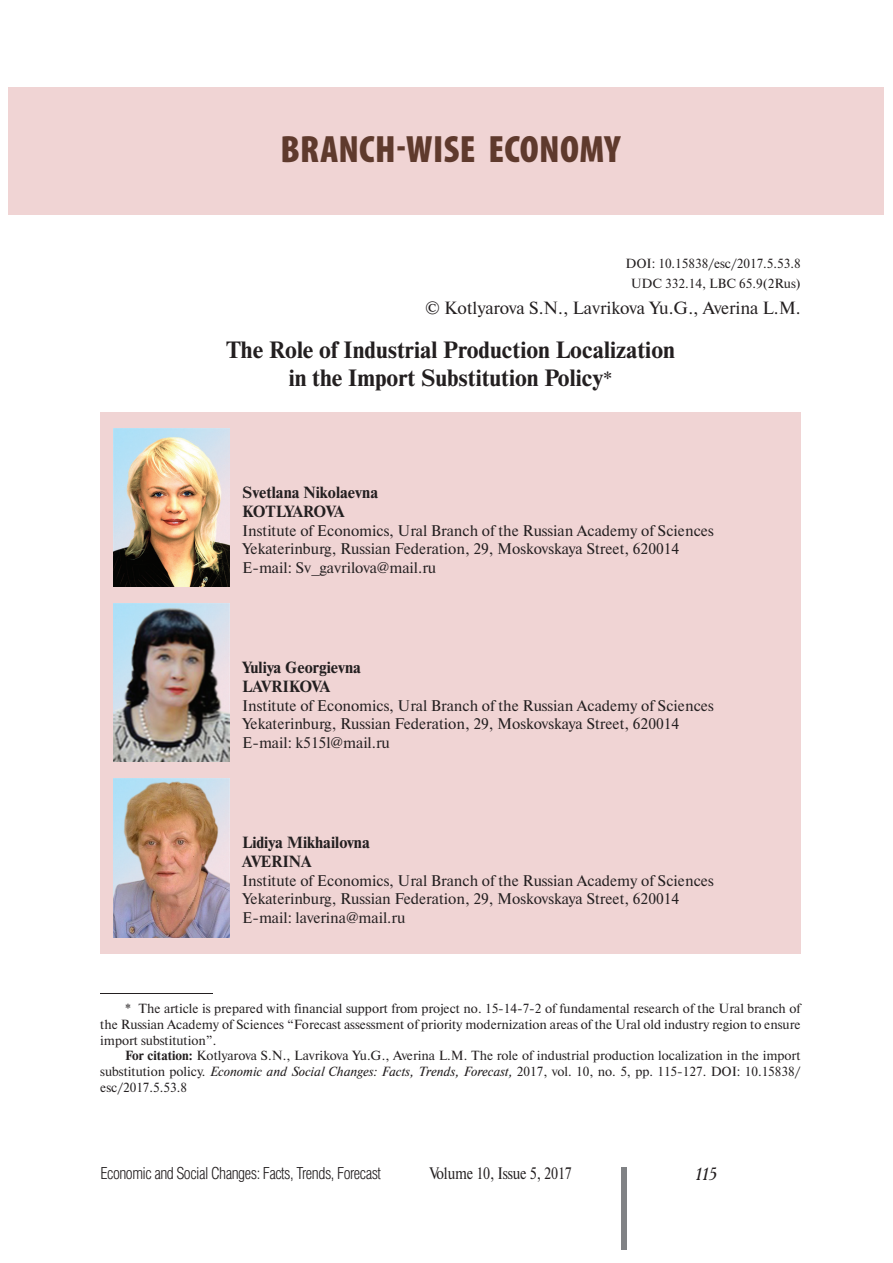
<style>
.page{position:relative;width:893px;height:1263px;background:#fff}
.page>*{position:absolute;margin:0;border:0;box-sizing:border-box;transform-origin:0 0}
.t1{font:900 condensed 38.25px "Myriad Pro";letter-spacing:.01em;color:#5f3a2d}
.t2{font:700 23.55px/28.2px "Newton C";color:#231f20;text-align:center}
.t3{font:17.7px "Newton C";color:#231f20}
.t4{font:italic 17.7px "Academy";color:#231f20}
.t5{font:300 16.65px "Helios Cond";letter-spacing:-.03em;color:#231f20}
.t6{font:16.65px "Newton C";letter-spacing:-.01em;color:#231f20;scale:.85 1}
.t7{font:700 16.2px/19.4px "Newton C";color:#231f20}
.t8{font:15.45px/18.5px "Newton C";color:#231f20}
.t9{font:13.2px/15.9px "Newton C";color:#231f20;text-align:justify}
.s1{font-weight:400;font-size:20.55px}
.s2{font-weight:700}
.s3{font-style:italic}
</style>
<div class="page">
<div style="left:621px;top:1167px;width:5px;height:83px;background:#808285"></div>
<hr style="left:100px;top:994px;width:113px;height:1px;background:#231f20">
<div style="left:100px;top:412px;width:700px;height:541px;background:#f0d4d4"></div>
<div style="left:9px;top:87px;width:875px;height:127px;background:#f0d4d4"></div>
<img style="left:113px;top:428px;width:117px;height:159px">
<img style="left:113px;top:604px;width:117px;height:158px">
<img style="left:113px;top:779px;width:117px;height:158px">
<h1 class="t1" style="left:280px;top:136px;width:341px">BRANCH-WISE ECONOMY</h1>
<p class="t9" style="left:625px;top:255px;width:177px;line-height:20.1px;text-align:center">DOI: 10.15838/esc/2017.5.53.8<br>UDC 332.14, LBC 65.9(2Rus)</p>
<h3 class="t3" style="left:425px;top:301px;width:377px">© Kotlyarova S.N., Lavrikova Yu.G., Averina L.M.</h3>
<h2 class="t2" style="left:226px;top:337px;width:450px">The Role of Industrial Production Localization in the Import Substitution Policy<span class="s1">*</span></h2>
<p class="t7" style="left:242px;top:484px;width:137px">Svetlana Nikolaevna<br>KOTLYAROVA</p>
<p class="t8" style="left:242px;top:522px;width:473px">Institute of Economics, Ural Branch of the Russian Academy of Sciences<br>Yekaterinburg, Russian Federation, 29, Moskovskaya Street, 620014<br>E-mail: Sv_gavrilova@mail.ru</p>
<p class="t7" style="left:242px;top:659px;width:120px">Yuliya Georgievna<br>LAVRIKOVA</p>
<p class="t8" style="left:242px;top:698px;width:473px">Institute of Economics, Ural Branch of the Russian Academy of Sciences<br>Yekaterinburg, Russian Federation, 29, Moskovskaya Street, 620014<br>E-mail: k515l@mail.ru</p>
<p class="t7" style="left:242px;top:834px;width:129px">Lidiya Mikhailovna<br>AVERINA</p>
<p class="t8" style="left:242px;top:873px;width:473px">Institute of Economics, Ural Branch of the Russian Academy of Sciences<br>Yekaterinburg, Russian Federation, 29, Moskovskaya Street, 620014<br>E-mail: laverina@mail.ru</p>
<p class="t9" style="left:100px;top:1001px;width:702px;text-indent:25px">* The article is prepared with financial support from project no. 15-14-7-2 of fundamental research of the Ural branch of the Russian Academy of Sciences “Forecast assessment of priority modernization areas of the Ural old industry region to ensure import substitution”.</p>
<p class="t9" style="left:100px;top:1049px;width:702px;text-indent:25px"><span class="s2">For citation:</span> Kotlyarova S.N., Lavrikova Yu.G., Averina L.M. The role of industrial production localization in the import substitution policy. <span class="s3">Economic and Social Changes: Facts, Trends, Forecast,</span> 2017, vol. 10, no. 5, pp. 115-127. DOI: 10.15838/ esc/2017.5.53.8</p>
<p class="t5" style="left:101px;top:1168px;width:282px">Economic and Social Changes: Facts, Trends, Forecast</p>
<p class="t6" style="left:429px;top:1168px;width:169px">Volume 10, Issue 5, 2017</p>
<h3 class="t4" style="left:695px;top:1165px;width:23px">115</h3>
</div>
